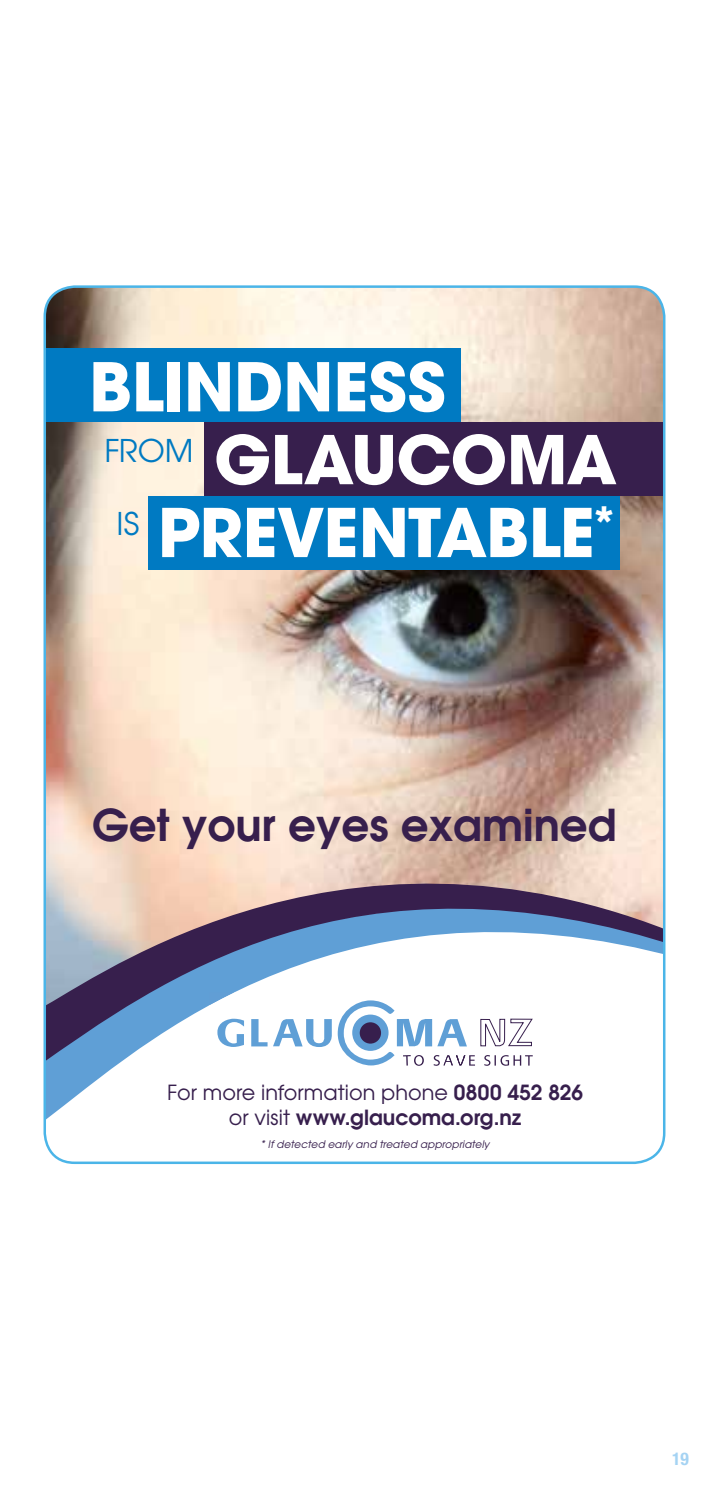
<style>
.page{position:relative;width:709px;height:1489px;background:#fff}
.page>*{position:absolute;margin:0;border:0;box-sizing:border-box;transform-origin:0 0}
.t1{font:700 66.5px/72.8px "Avant Garde";letter-spacing:-.01em;color:#fff}
.t2{font:600 43.75px "Avant Garde";color:#371f4d}
.t3{font:20.75px/25px "Avant Garde";color:#371f4d;text-align:center}
.t4{font:700 condensed 17.5px "Helvetica Neue";color:#a5d3f3}
.t5{font:italic 10.5px "Avant Garde";letter-spacing:.01em;color:#371f4d}
.s1{font-weight:600}
</style>
<div class="page">
<img style="left:46px;top:286px;width:618px;height:876px">
<h1 class="t1" style="left:89px;top:350px;width:529px">BLINDNESS<br><sup>FROM</sup> GLAUCOMA<br><sup>IS</sup> PREVENTABLE<sup>*</sup></h1>
<h2 class="t2" style="left:92px;top:795px;width:526px">Get your eyes examined</h2>
<p class="t3" style="left:167px;top:1079px;width:417px">For more information phone <span class="s1">0800 452 826 </span>or visit <span class="s1">www.glaucoma.org.nz</span></p>
<p class="t5" style="left:261px;top:1137px;width:230px">* If detected early and treated appropriately</p>
<p class="t4" style="left:672px;top:1447px;width:18px">19</p>
</div>
